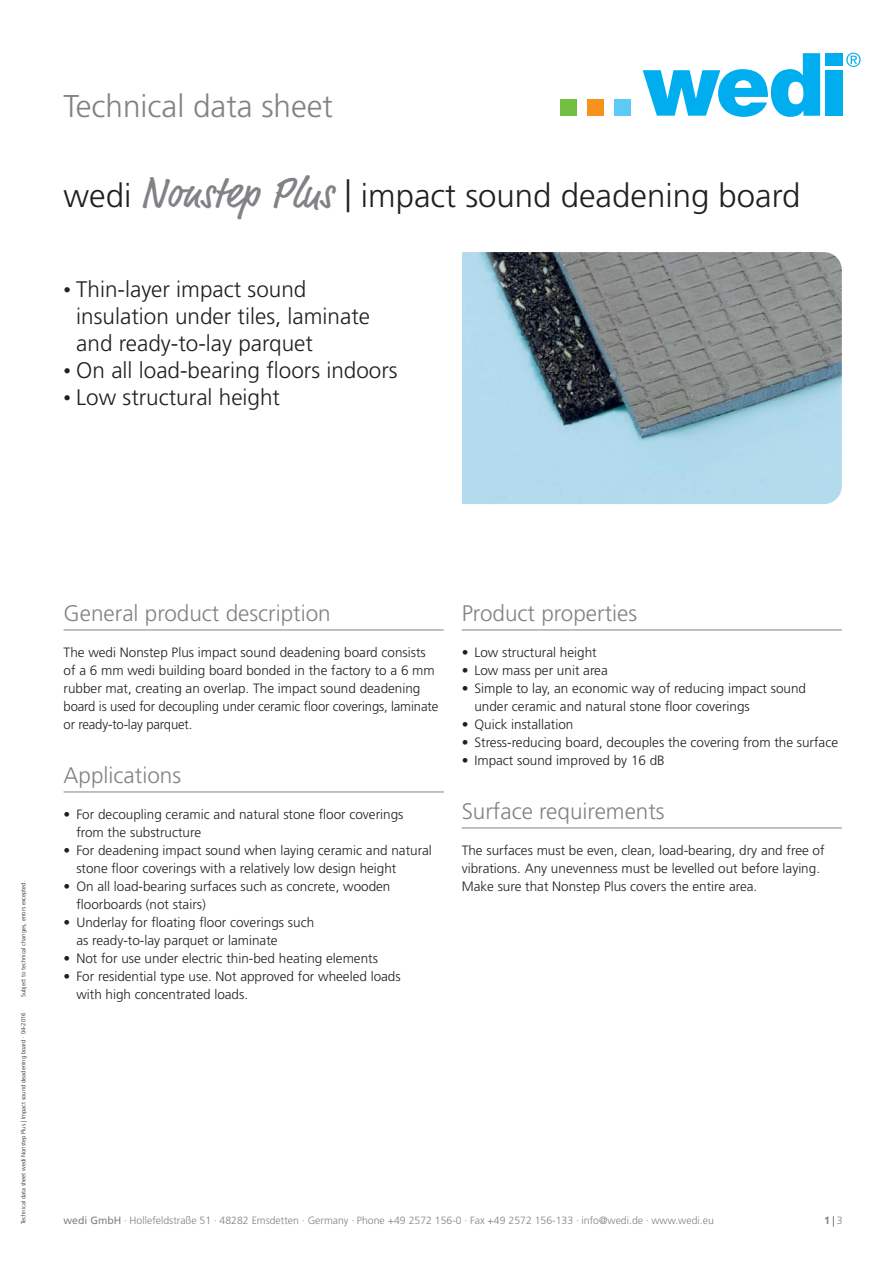
<style>
.page{position:relative;width:893px;height:1263px;background:#fff}
.page>*{position:absolute;margin:0;border:0;box-sizing:border-box;transform-origin:0 0}
.t1{font:300 33px "Frutiger LT Std";color:#231f20}
.t2{font:300 31.5px "Frutiger LT Std";color:#808285}
.t3{font:300 22.5px/27px "Frutiger LT Std";color:#231f20}
.t4{font:300 22.5px "Frutiger LT Std";color:#808285}
.t5{font:300 13.5px/18px "Frutiger LT Std";color:#231f20}
.t6{font:300 10.5px "Frutiger LT Std";color:#808285}
.t7{font:700 10.5px "Frutiger LT Std";color:#808285}
.t8{font:300 6px "Frutiger LT Std";color:#231f20}
.s1{font-family:"Market";font-weight:400;font-size:43.5px;color:#808285}
.s2{font-size:15px}
.s3{font-weight:400}
.s4{font-weight:300}
</style>
<div class="page">
<hr style="left:64px;top:630px;width:380px;height:1px;background:#808285">
<hr style="left:64px;top:792px;width:380px;height:1px;background:#808285">
<hr style="left:462px;top:630px;width:380px;height:1px;background:#808285">
<hr style="left:462px;top:828px;width:380px;height:1px;background:#808285">
<div style="left:560px;top:99px;width:17px;height:17px;background:#72bf44"></div>
<div style="left:587px;top:99px;width:17px;height:17px;background:#f7931d"></div>
<div style="left:614px;top:99px;width:17px;height:17px;background:#5bcbf5"></div>
<svg style="left:643px;top:53px;width:177px;height:64px"></svg>
<div style="left:825px;top:53px;width:17px;height:12px;background:#00aeef"></div>
<div style="left:825px;top:70px;width:17px;height:46px;background:#00aeef"></div>
<svg style="left:846px;top:53px;width:14px;height:14px"></svg>
<img style="left:444px;top:252px;width:398px;height:252px;border-radius:18px">
<div style="left:434px;top:243px;width:28px;height:270px;background:#fff"></div>
<h2 class="t2" style="left:64px;top:93px;width:271px">Technical data sheet</h2>
<h1 class="t1" style="left:64px;top:182px;width:738px">wedi <span class="s1">Nonstep Plus</span> | impact sound deadening board</h1>
<h3 class="t3" style="left:76px;top:278px;width:295px;text-indent:-13px"><span class="s2">•</span> Thin-layer impact sound insulation under tiles, laminate and ready-to-lay parquet</h3>
<h3 class="t3" style="left:64px;top:359px;width:336px"><span class="s2">•</span> On all load-bearing floors indoors</h3>
<h3 class="t3" style="left:64px;top:386px;width:218px"><span class="s2">•</span> Low structural height</h3>
<p class="t8" style="left:21px;top:997px;width:118px;rotate:-90deg">Subject to technical changes, errors excepted.</p>
<p class="t8" style="left:21px;top:1224px;width:213px;rotate:-90deg">Technical data sheet wedi Nonstep Plus | Impact sound deadening board · 04-2016</p>
<h3 class="t4" style="left:64px;top:604px;width:269px">General product description</h3>
<p class="t5" style="left:64px;top:644px;width:376px">The wedi Nonstep Plus impact sound deadening board consists of a 6 mm wedi building board bonded in the factory to a 6 mm rubber mat, creating an overlap. The impact sound deadening board is used for decoupling under ceramic floor coverings, laminate or ready-to-lay parquet.</p>
<h3 class="t4" style="left:64px;top:766px;width:119px">Applications</h3>
<p class="t5" style="left:76px;top:806px;width:329px;text-indent:-13px">• For decoupling ceramic and natural stone floor coverings from the substructure</p>
<p class="t5" style="left:76px;top:842px;width:357px;text-indent:-13px">• For deadening impact sound when laying ceramic and natural stone floor coverings with a relatively low design height</p>
<p class="t5" style="left:76px;top:878px;width:316px;text-indent:-13px">• On all load-bearing surfaces such as concrete, wooden floorboards (not stairs)</p>
<p class="t5" style="left:76px;top:914px;width:239px;text-indent:-13px">• Underlay for floating floor coverings such as ready-to-lay parquet or laminate</p>
<p class="t5" style="left:64px;top:950px;width:316px">• Not for use under electric thin-bed heating elements</p>
<p class="t5" style="left:76px;top:968px;width:326px;text-indent:-13px">• For residential type use. Not approved for wheeled loads with high concentrated loads.</p>
<h3 class="t4" style="left:462px;top:604px;width:177px">Product properties</h3>
<p class="t5" style="left:462px;top:644px;width:137px">• Low structural height</p>
<p class="t5" style="left:462px;top:662px;width:148px">• Low mass per unit area</p>
<p class="t5" style="left:474px;top:680px;width:333px;text-indent:-13px">• Simple to lay, an economic way of reducing impact sound under ceramic and natural stone floor coverings</p>
<p class="t5" style="left:462px;top:716px;width:113px">• Quick installation</p>
<p class="t5" style="left:462px;top:734px;width:378px">• Stress-reducing board, decouples the covering from the surface</p>
<p class="t5" style="left:462px;top:752px;width:205px">• Impact sound improved by 16 dB</p>
<h3 class="t4" style="left:462px;top:802px;width:204px">Surface requirements</h3>
<p class="t5" style="left:462px;top:842px;width:364px">The surfaces must be even, clean, load-bearing, dry and free of vibrations. Any unevenness must be levelled out before laying.<br>Make sure that Nonstep Plus covers the entire area.</p>
<p class="t6" style="left:64px;top:1216px;width:652px"><span class="s3">wedi GmbH</span> · Hollefeldstraße 51 · 48282 Emsdetten · Germany · Phone +49 2572 156-0 · Fax +49 2572 156-133 · info@wedi.de · www.wedi.eu</p>
<p class="t7" style="left:824px;top:1215px;width:20px">1 <span class="s4">3</span></p>
</div>
